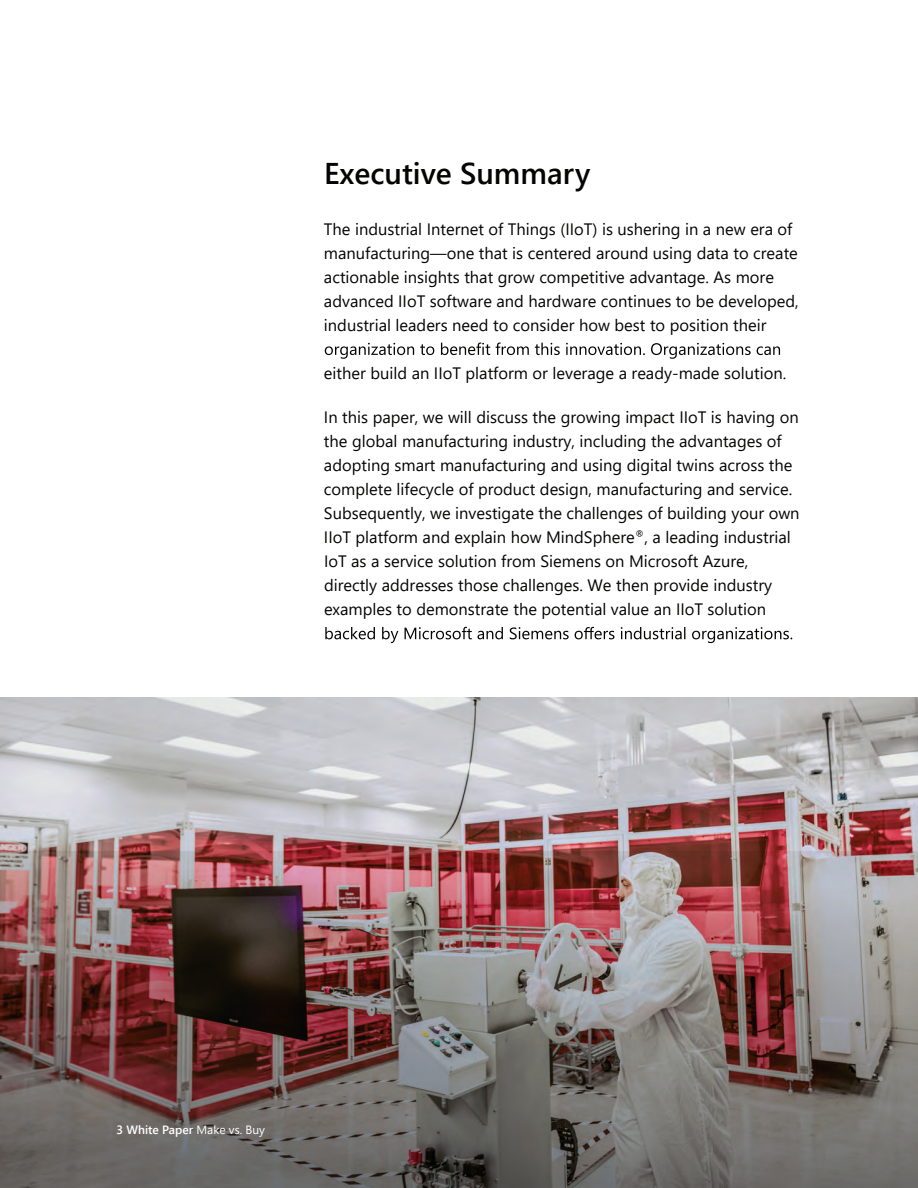
<style>
.page{position:relative;width:918px;height:1188px;background:#fff}
.page>*{position:absolute;margin:0;border:0;box-sizing:border-box;transform-origin:0 0}
.t1{font:600 30px "Segoe UI";color:#040503}
.t2{font:16.5px/24px "Segoe UI";color:#040503}
.t3{font:600 12px "Segoe UI";color:#fff}
.s1{font-weight:400}
</style>
<div class="page">
<svg style="left:325px;top:342px;width:455px;height:17px"></svg>
<svg style="left:325px;top:627px;width:467px;height:16px"></svg>
<img style="left:0;top:698px;width:918px;height:153px">
<img style="left:0;top:851px;width:918px;height:337px">
<h1 class="t1" style="left:324px;top:145px;width:268px">Executive Summary</h1>
<p class="t2" style="left:324px;top:216px;width:476px">The industrial Internet of Things (IIoT) is ushering in a new era of manufacturing—one that is centered around using data to create actionable insights that grow competitive advantage. As more advanced IIoT software and hardware continues to be developed, industrial leaders need to consider how best to position their</p>
<p class="t2" style="left:324px;top:360px;width:464px">either build an IIoT platform or leverage a ready-made solution.</p>
<p class="t2" style="left:324px;top:404px;width:477px">In this paper, we will discuss the growing impact IIoT is having on the global manufacturing industry, including the advantages of adopting smart manufacturing and using digital twins across the complete lifecycle of product design, manufacturing and service.<br>Subsequently, we investigate the challenges of building your own IIoT platform and explain how MindSphere<sup>®</sup>, a leading industrial IoT as a service solution from Siemens on Microsoft Azure, directly addresses those challenges. We then provide industry examples to demonstrate the potential value an IIoT solution</p>
<p class="t3" style="left:117px;top:1119px;width:150px">3 White Paper <span class="s1">Make vs. Buy</span></p>
</div>
